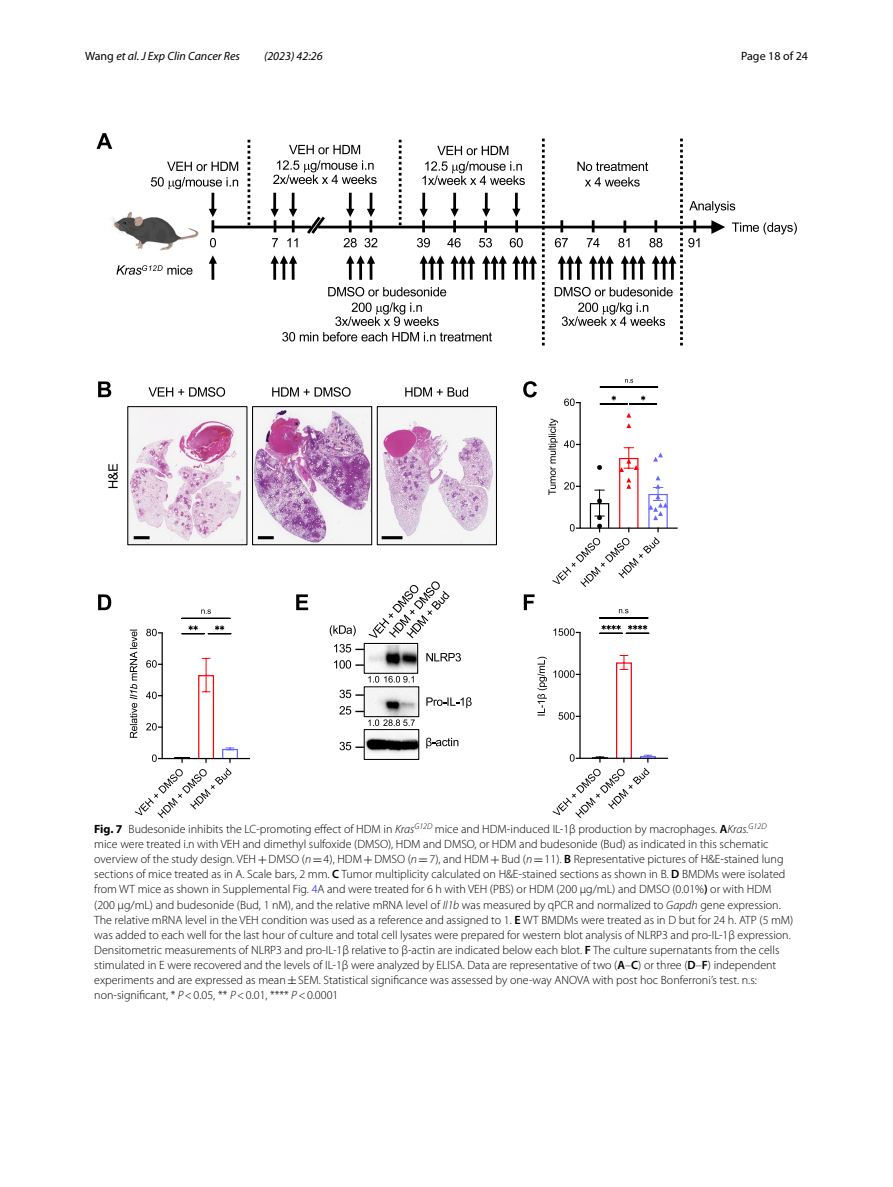
<style>
.page{position:relative;width:893px;height:1187px;background:#fff}
.page>*{position:absolute;margin:0;border:0;box-sizing:border-box;transform-origin:0 0}
.t1{font:300 12px/15px "Myriad Pro";color:#000}
.t2{font:italic 12px "Myriad Pro";color:#000}
.t3{font:12px "Myriad Pro";color:#000}
.s1{font-style:normal}
.s2{font-weight:700}
.s3{font-style:italic}
.s4{font-weight:600}
.s5{font-family:"MTSY";font-weight:400}
.s6{color:#00f}
</style>
<div class="page">
<img style="left:110px;top:184px;width:386px;height:564px">
<svg style="left:96px;top:133px;width:16px;height:16px"></svg>
<svg style="left:116px;top:265px;width:76px;height:10px"></svg>
<svg style="left:210px;top:238px;width:6px;height:9px"></svg>
<svg style="left:167px;top:162px;width:71px;height:9px"></svg>
<svg style="left:151px;top:177px;width:87px;height:55px"></svg>
<svg style="left:248px;top:139px;width:2px;height:86px"></svg>
<hr style="left:213px;top:226px;width:98px;height:2px;background:#000">
<svg style="left:209px;top:255px;width:8px;height:25px"></svg>
<svg style="left:271px;top:138px;width:526px;height:207px"></svg>
<svg style="left:523px;top:381px;width:14px;height:16px"></svg>
<svg style="left:149px;top:387px;width:76px;height:10px"></svg>
<svg style="left:272px;top:387px;width:79px;height:10px"></svg>
<svg style="left:108px;top:464px;width:10px;height:24px"></svg>
<svg style="left:405px;top:387px;width:63px;height:10px"></svg>
<svg style="left:98px;top:381px;width:13px;height:16px"></svg>
<svg style="left:98px;top:594px;width:13px;height:16px"></svg>
<svg style="left:296px;top:594px;width:12px;height:16px"></svg>
<svg style="left:524px;top:594px;width:11px;height:16px"></svg>
<div style="left:616px;top:662px;width:16px;height:96px;border:1px solid #fb0207"></div>
<hr style="left:580px;top:757px;width:88px;height:1px;background:#000">
<svg style="left:552px;top:767px;width:98px;height:51px"></svg>
<hr style="left:579px;top:632px;width:2px;height:126px;background:#000">
<svg style="left:570px;top:754px;width:10px;height:7px"></svg>
<svg style="left:558px;top:712px;width:22px;height:7px"></svg>
<svg style="left:553px;top:670px;width:27px;height:7px"></svg>
<svg style="left:553px;top:628px;width:27px;height:7px"></svg>
<svg style="left:592px;top:756px;width:16px;height:5px"></svg>
<svg style="left:620px;top:655px;width:8px;height:15px"></svg>
<svg style="left:640px;top:754px;width:16px;height:7px"></svg>
<svg style="left:537px;top:656px;width:10px;height:59px"></svg>
<hr style="left:600px;top:632px;width:22px;height:2px;background:#000">
<svg style="left:601px;top:625px;width:20px;height:4px"></svg>
<hr style="left:600px;top:617px;width:48px;height:1px;background:#000">
<svg style="left:619px;top:609px;width:9px;height:4px"></svg>
<hr style="left:626px;top:632px;width:23px;height:2px;background:#000">
<svg style="left:628px;top:625px;width:19px;height:4px"></svg>
<div style="left:199px;top:675px;width:14px;height:83px;background:#fff"></div>
<div style="left:198px;top:675px;width:16px;height:84px;border:1px solid #fb0207"></div>
<div style="left:222px;top:748px;width:16px;height:11px;border:1px solid #66f"></div>
<hr style="left:162px;top:757px;width:88px;height:2px;background:#000">
<hr style="left:162px;top:632px;width:1px;height:126px;background:#000">
<svg style="left:146px;top:723px;width:16px;height:7px"></svg>
<svg style="left:146px;top:691px;width:16px;height:8px"></svg>
<svg style="left:146px;top:660px;width:16px;height:7px"></svg>
<svg style="left:146px;top:628px;width:16px;height:8px"></svg>
<svg style="left:202px;top:658px;width:8px;height:34px"></svg>
<svg style="left:135px;top:747px;width:99px;height:71px"></svg>
<svg style="left:130px;top:629px;width:7px;height:108px"></svg>
<hr style="left:182px;top:617px;width:48px;height:2px;background:#000">
<svg style="left:201px;top:609px;width:10px;height:4px"></svg>
<svg style="left:182px;top:625px;width:49px;height:9px"></svg>
<div style="left:590px;top:503px;width:19px;height:25px;border:1px solid #000"></div>
<div style="left:619px;top:458px;width:19px;height:70px;border:1px solid #fb0106"></div>
<div style="left:648px;top:494px;width:20px;height:34px;border:1px solid #66f"></div>
<hr style="left:580px;top:527px;width:98px;height:1px;background:#000">
<svg style="left:552px;top:537px;width:108px;height:50px"></svg>
<hr style="left:579px;top:402px;width:2px;height:126px;background:#000">
<svg style="left:570px;top:524px;width:10px;height:7px"></svg>
<svg style="left:564px;top:482px;width:16px;height:7px"></svg>
<svg style="left:564px;top:440px;width:16px;height:8px"></svg>
<svg style="left:564px;top:398px;width:16px;height:8px"></svg>
<svg style="left:597px;top:465px;width:5px;height:5px"></svg>
<svg style="left:595px;top:489px;width:9px;height:42px"></svg>
<svg style="left:626px;top:423px;width:5px;height:5px"></svg>
<svg style="left:619px;top:447px;width:20px;height:41px"></svg>
<svg style="left:626px;top:413px;width:5px;height:4px"></svg>
<svg style="left:653px;top:452px;width:10px;height:9px"></svg>
<svg style="left:648px;top:476px;width:20px;height:44px"></svg>
<hr style="left:600px;top:386px;width:58px;height:1px;background:#000">
<svg style="left:625px;top:379px;width:8px;height:4px"></svg>
<svg style="left:600px;top:395px;width:57px;height:9px"></svg>
<svg style="left:548px;top:418px;width:10px;height:77px"></svg>
<svg style="left:251px;top:405px;width:246px;height:140px"></svg>
<hr style="left:382px;top:536px;width:20px;height:3px;background:#000">
<div style="left:127px;top:406px;width:120px;height:139px;border:1px solid #000"></div>
<hr style="left:258px;top:536px;width:16px;height:3px;background:#000">
<hr style="left:134px;top:536px;width:16px;height:3px;background:#000">
<svg style="left:330px;top:581px;width:142px;height:179px"></svg>
<p class="t2" style="left:85px;top:48px;width:156px"><span class="s1">Wang</span> et al. J Exp Clin Cancer Res</p>
<p class="t2" style="left:264px;top:48px;width:60px">(2023) 42:26</p>
<p class="t3" style="left:741px;top:48px;width:68px">Page 18 of 24</p>
<p class="t1" style="left:94px;top:822px;width:701px"><span class="s2">Fig. 7</span> Budesonide inhibits the LC-promoting effect of HDM in <span class="s3">Kras</span><sup>G12D</sup> mice and HDM-induced IL-1β production by macrophages. <span class="s4">A</span><span class="s3">Kras.</span><sup>G12D<br></sup>mice were treated i.n with VEH and dimethyl sulfoxide (DMSO), HDM and DMSO, or HDM and budesonide (Bud) as indicated in this schematic overview of the study design. VEH<span class="s5">+</span>DMSO (<span class="s3">n</span><span class="s5">=</span>4), HDM<span class="s5">+</span>DMSO (<span class="s3">n</span><span class="s5">=</span>7), and HDM<span class="s5">+</span>Bud (<span class="s3">n</span><span class="s5">=</span>11). <span class="s4">B</span> Representative pictures of H&amp;E-stained lung sections of mice treated as in A. Scale bars, 2 mm. <span class="s4">C</span> Tumor multiplicity calculated on H&amp;E-stained sections as shown in B. <span class="s4">D</span> BMDMs were isolated from WT mice as shown in Supplemental Fig. <span class="s6">4</span>A and were treated for 6 h with VEH (PBS) or HDM (200 μg/mL) and DMSO (0.01%<span class="s4">)</span> or with HDM (200 μg/mL) and budesonide (Bud, 1 nM), and the relative mRNA level of <span class="s3">Il1b</span> was measured by qPCR and normalized to <span class="s3">Gapdh</span> gene expression.<br>The relative mRNA level in the VEH condition was used as a reference and assigned to 1. <span class="s4">E</span> WT BMDMs were treated as in D but for 24 h. ATP (5 mM) was added to each well for the last hour of culture and total cell lysates were prepared for western blot analysis of NLRP3 and pro-IL-1β expression.<br>Densitometric measurements of NLRP3 and pro-IL-1β relative to β-actin are indicated below each blot. <span class="s4">F</span> The culture supernatants from the cells stimulated in E were recovered and the levels of IL-1β were analyzed by ELISA. Data are representative of two (<span class="s4">A</span>–<span class="s4">C</span>) or three (<span class="s4">D</span>–<span class="s4">F</span>) independent experiments and are expressed as mean<span class="s5">±</span>SEM. Statistical significance was assessed by one-way ANOVA with post hoc Bonferroni’s test. n.s: non-significant, * <span class="s3">P</span>&lt;0.05, ** <span class="s3">P</span>&lt;0.01, **** <span class="s3">P</span>&lt;0.0001</p>
</div>
